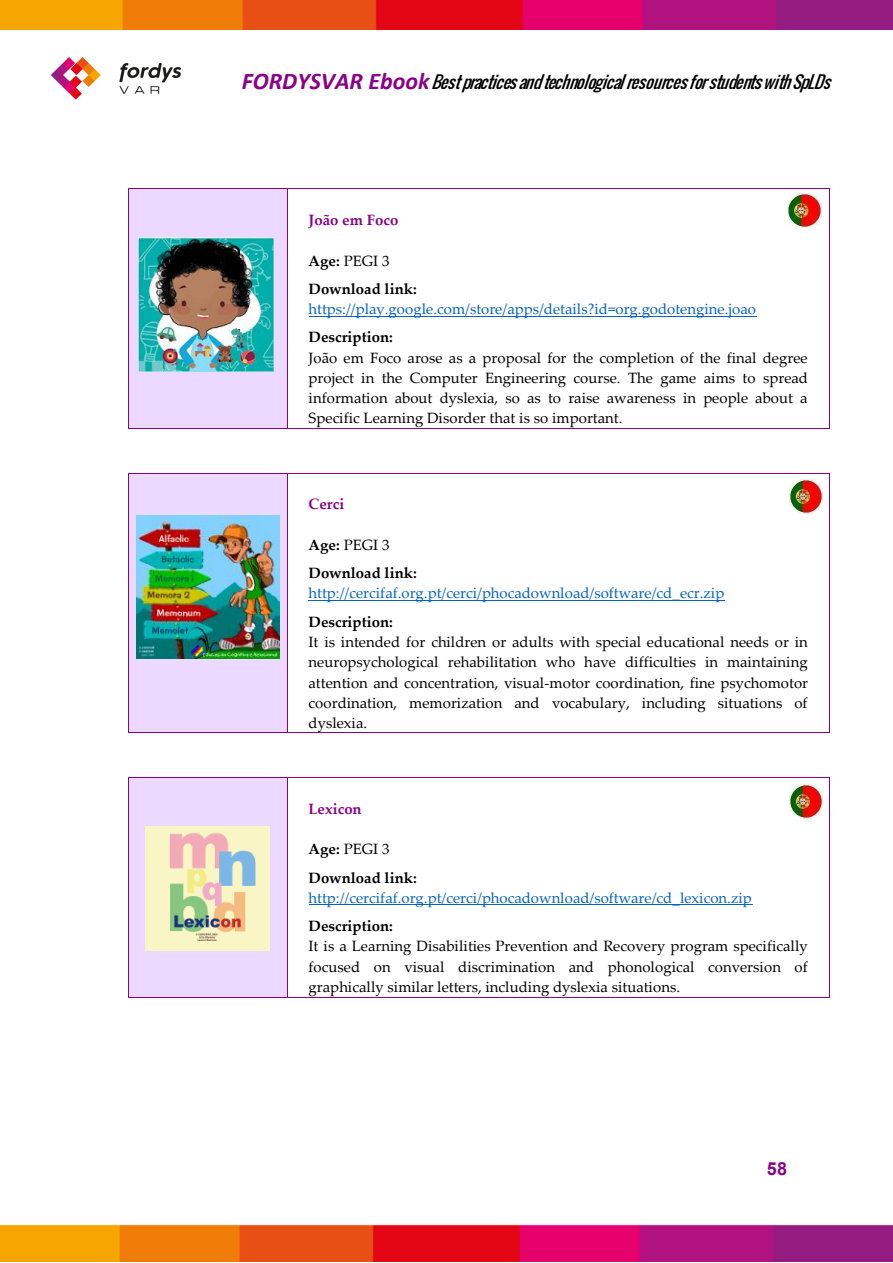
<style>
.page{position:relative;width:893px;height:1263px;background:#fff}
.page>*{position:absolute;margin:0;border:0;box-sizing:border-box;transform-origin:0 0}
.t1{font:700 18px "Arial";color:#8a008a}
.t2{font:italic 300 16.5px "Oswald";color:#000}
.t3{font:15px/20.2px "Palatino Linotype";color:#000;text-align:justify}
.t4{font:15px "Palatino Linotype";color:#0563c1}
.t5{font:700 15px/28.2px "Palatino Linotype";color:#000}
.t6{font:700 15px "Palatino Linotype";color:#8a008a}
.s1{font-family:"Calibri";font-weight:700;font-size:24px;color:#8a008a}
.s2{font-weight:400}
</style>
<div class="page">
<img style="left:0;top:0;width:893px;height:29px">
<img style="left:50px;top:57px;width:132px;height:43px">
<img style="left:0;top:1224px;width:893px;height:37px">
<div style="left:128px;top:189px;width:159px;height:239px;background:#ecd9ff"></div>
<hr style="left:309px;top:316px;width:448px;height:1px;background:#0563c1">
<hr style="left:128px;top:188px;width:159px;height:1px;background:#8a008a">
<hr style="left:288px;top:188px;width:541px;height:1px;background:#8a008a">
<hr style="left:128px;top:189px;width:1px;height:239px;background:#8a008a">
<hr style="left:128px;top:428px;width:159px;height:1px;background:#8a008a">
<hr style="left:287px;top:189px;width:1px;height:239px;background:#8a008a">
<hr style="left:288px;top:428px;width:541px;height:1px;background:#8a008a">
<hr style="left:829px;top:189px;width:1px;height:239px;background:#8a008a">
<div style="left:128px;top:473px;width:159px;height:260px;background:#ecd9ff"></div>
<hr style="left:309px;top:600px;width:416px;height:1px;background:#0563c1">
<hr style="left:128px;top:473px;width:159px;height:1px;background:#8a008a">
<hr style="left:288px;top:473px;width:541px;height:1px;background:#8a008a">
<hr style="left:128px;top:473px;width:1px;height:260px;background:#8a008a">
<hr style="left:128px;top:733px;width:159px;height:1px;background:#8a008a">
<hr style="left:287px;top:473px;width:1px;height:260px;background:#8a008a">
<hr style="left:288px;top:733px;width:541px;height:1px;background:#8a008a">
<hr style="left:829px;top:473px;width:1px;height:260px;background:#8a008a">
<div style="left:128px;top:778px;width:159px;height:219px;background:#ecd9ff"></div>
<hr style="left:309px;top:904px;width:444px;height:1px;background:#0563c1">
<hr style="left:128px;top:777px;width:159px;height:1px;background:#8a008a">
<hr style="left:288px;top:777px;width:541px;height:1px;background:#8a008a">
<hr style="left:128px;top:778px;width:1px;height:219px;background:#8a008a">
<hr style="left:128px;top:997px;width:159px;height:1px;background:#8a008a">
<hr style="left:287px;top:778px;width:1px;height:219px;background:#8a008a">
<hr style="left:288px;top:997px;width:541px;height:1px;background:#8a008a">
<hr style="left:829px;top:778px;width:1px;height:219px;background:#8a008a">
<img style="left:139px;top:237px;width:134px;height:135px">
<img style="left:788px;top:194px;width:34px;height:34px">
<img style="left:136px;top:515px;width:143px;height:144px">
<img style="left:789px;top:480px;width:34px;height:34px">
<img style="left:146px;top:827px;width:123px;height:123px">
<img style="left:789px;top:784px;width:34px;height:34px">
<p class="t2" style="left:242px;top:69px;width:597px"><span class="s1">F O R D Y S V A R E b o o k</span> BestpracticesandtechnologicalresourcesforstudentswithSpLDs</p>
<p class="t6" style="left:309px;top:214px;width:91px">João em Foco</p>
<p class="t5" style="left:309px;top:248px;width:110px">Age: <span class="s2">PEGI 3<br></span>Download link:</p>
<p class="t4" style="left:309px;top:303px;width:449px">https://play.google.com/store/apps/details?id=org.godotengine.joao</p>
<p class="t5" style="left:309px;top:325px;width:86px">Description:</p>
<p class="t3" style="left:309px;top:349px;width:501px">João em Foco arose as a proposal for the completion of the final degree project in the Computer Engineering course. The game aims to spread information about dyslexia, so as to raise awareness in people about a Specific Learning Disorder that is so important.</p>
<p class="t6" style="left:309px;top:498px;width:37px">Cerci</p>
<p class="t5" style="left:309px;top:532px;width:110px">Age: <span class="s2">PEGI 3<br></span>Download link:</p>
<p class="t4" style="left:309px;top:587px;width:417px">http://cercifaf.org.pt/cerci/phocadownload/software/cd_ecr.zip</p>
<p class="t5" style="left:309px;top:609px;width:86px">Description:</p>
<p class="t3" style="left:309px;top:634px;width:501px">It is intended for children or adults with special educational needs or in neuropsychological rehabilitation who have difficulties in maintaining attention and concentration, visual-motor coordination, fine psychomotor coordination, memorization and vocabulary, including situations of dyslexia.</p>
<p class="t6" style="left:309px;top:803px;width:55px">Lexicon</p>
<p class="t5" style="left:309px;top:837px;width:110px">Age: <span class="s2">PEGI 3<br></span>Download link:</p>
<p class="t4" style="left:309px;top:892px;width:445px">http://cercifaf.org.pt/cerci/phocadownload/software/cd_lexicon.zip</p>
<p class="t5" style="left:309px;top:914px;width:86px">Description:</p>
<p class="t3" style="left:309px;top:938px;width:501px">It is a Learning Disabilities Prevention and Recovery program specifically focused on visual discrimination and phonological conversion of graphically similar letters, including dyslexia situations.</p>
<p class="t1" style="left:767px;top:1157px;width:22px">58</p>
</div>
